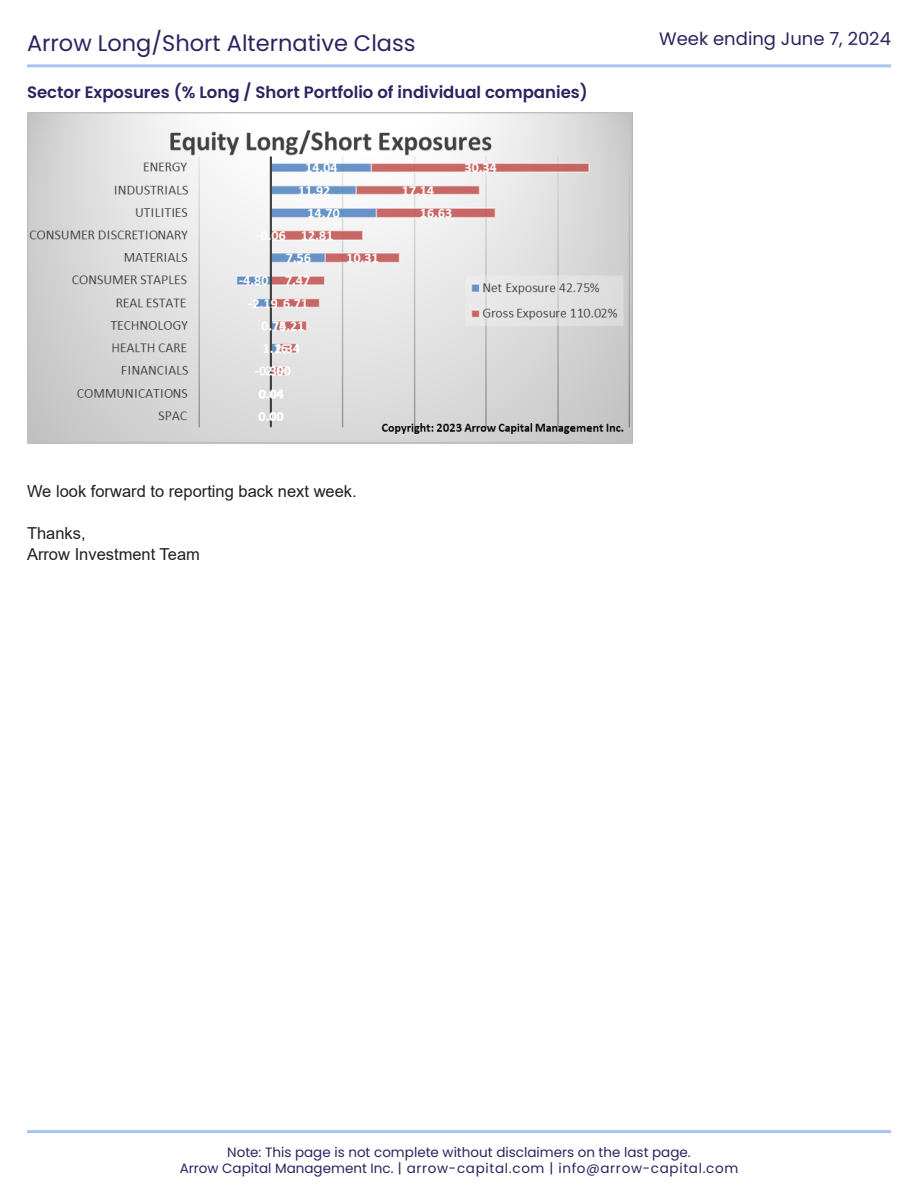
<style>
.page{position:relative;width:918px;height:1188px;background:#fff}
.page>*{position:absolute;margin:0;border:0;box-sizing:border-box;transform-origin:0 0}
.t1{font:22.5px "Poppins";color:#2f2160}
.t2{font:18px "Poppins";color:#2f2160}
.t3{font:16.5px "Arial";color:#231f20}
.t4{font:600 16.5px "Poppins";color:#2f2160}
.t5{font:13.5px "Poppins";letter-spacing:.05em;color:#2f2160}
.t6{font:13.5px "Poppins";color:#2f2160}
</style>
<div class="page">
<hr style="left:27px;top:64px;width:864px;height:3px;background:#a6c4ee">
<hr style="left:27px;top:1130px;width:864px;height:3px;background:#a6c4ee">
<img style="left:27px;top:112px;width:606px;height:332px">
<p class="t1" style="left:27px;top:30px;width:390px">Arrow Long/Short Alternative Class</p>
<p class="t2" style="left:659px;top:28px;width:233px">Week ending June 7, 2024</p>
<p class="t4" style="left:27px;top:83px;width:562px">Sector Exposures (% Long / Short Portfolio of individual companies)</p>
<p class="t3" style="left:27px;top:480px;width:331px">We look forward to reporting back next week.</p>
<p class="t3" style="left:27px;top:522px;width:60px">Thanks,</p>
<p class="t3" style="left:27px;top:543px;width:175px">Arrow Investment Team</p>
<p class="t6" style="left:227px;top:1144px;width:465px">Note: This page is not complete without disclaimers on the last page.</p>
<p class="t5" style="left:180px;top:1160px;width:560px">Arrow Capital Management Inc. | arrow-capital.com | info@arrow-capital.com</p>
</div>
